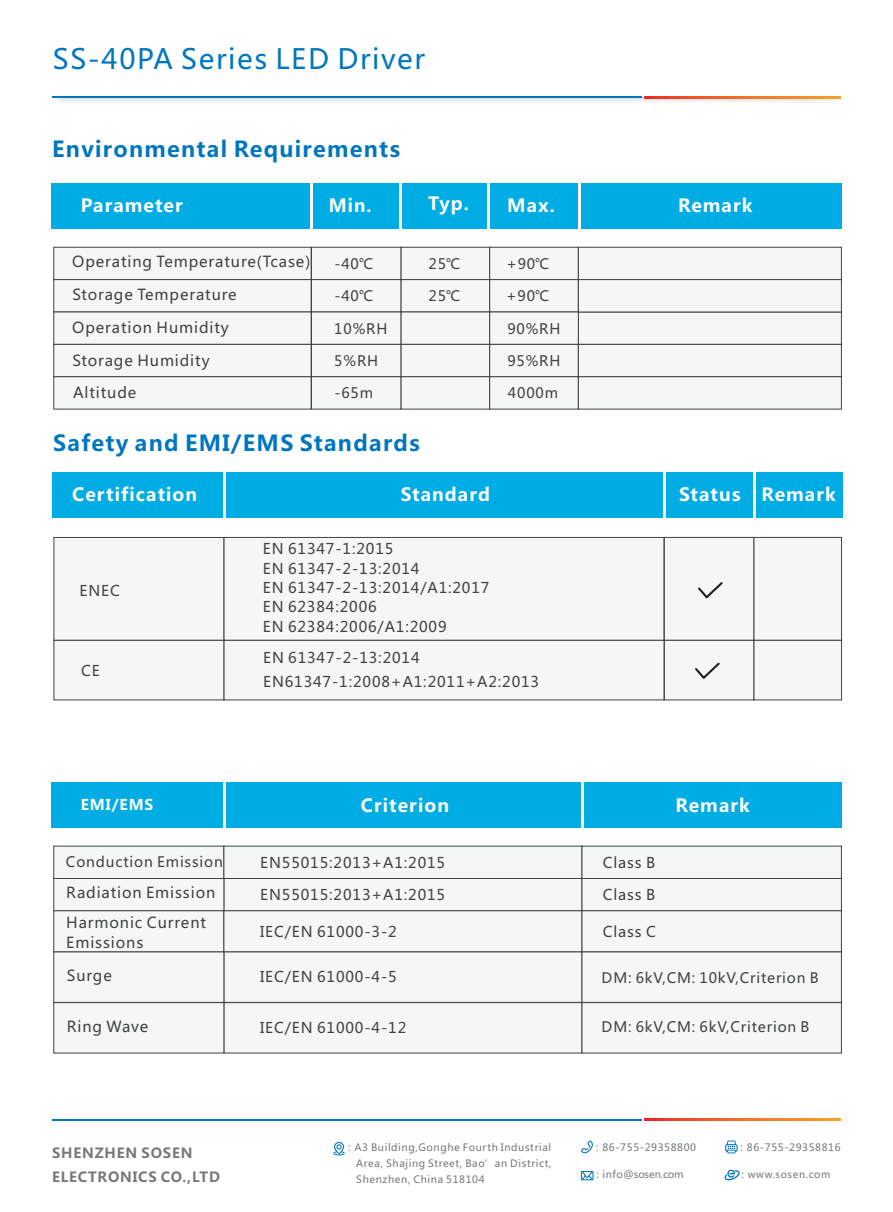
<style>
.page{position:relative;width:893px;height:1212px;background:#fff}
.page>*{position:absolute;margin:0;border:0;box-sizing:border-box;transform-origin:0 0}
.t1{font:27.6px "Microsoft Ya Hei";letter-spacing:.06em;color:#0076bf}
.t2{font:700 21.75px "Microsoft Ya Hei";letter-spacing:.06em;color:#0076bf}
.t3{font:700 18px "Microsoft Ya Hei";letter-spacing:.06em;color:#fff}
.t4{font:15px/32.7px "Microsoft Ya Hei";letter-spacing:.06em;color:#3c4444}
.t5{font:14.7px/19.4px "Microsoft Ya Hei";letter-spacing:.06em;color:#3c4444}
.t6{font:700 14.7px "Microsoft Ya Hei";letter-spacing:.06em;color:#fff}
.t7{font:14.25px "Microsoft Ya Hei";letter-spacing:.06em;color:#3c4444}
.t8{font:700 13.8px/24px "Microsoft Ya Hei";letter-spacing:.06em;color:#747879}
.t9{font:10.05px/15.9px "Microsoft Ya Hei";letter-spacing:.06em;color:#747879;text-align:justify}
.t10{font:10.05px "Microsoft Ya Hei";letter-spacing:-.015em;color:#747879}
.t11{font:9.9px "Microsoft Ya Hei";letter-spacing:.06em;color:#747879}
</style>
<div class="page">
<img style="left:58px;top:98px;width:782px;height:4px">
<hr style="left:53px;top:97px;width:589px;height:1px;background:#0076bf">
<svg style="left:644px;top:97px;width:196px;height:1px"></svg>
<svg style="left:333px;top:1142px;width:12px;height:13px"></svg>
<svg style="left:581px;top:1140px;width:12px;height:13px"></svg>
<svg style="left:725px;top:1140px;width:13px;height:13px"></svg>
<svg style="left:724px;top:1170px;width:16px;height:10px"></svg>
<svg style="left:581px;top:1171px;width:12px;height:9px"></svg>
<hr style="left:53px;top:1119px;width:589px;height:1px;background:#0076bf">
<svg style="left:644px;top:1119px;width:196px;height:1px"></svg>
<svg style="left:53px;top:246px;width:789px;height:164px"></svg>
<div style="left:52px;top:472px;width:791px;height:45px;background:#00ace4"></div>
<div style="left:51px;top:782px;width:791px;height:46px;background:#00ace4"></div>
<div style="left:51px;top:184px;width:791px;height:45px;background:#00ace4"></div>
<hr style="left:310px;top:184px;width:2px;height:45px;background:#fff">
<hr style="left:400px;top:184px;width:2px;height:45px;background:#fff">
<hr style="left:487px;top:184px;width:3px;height:45px;background:#fff">
<hr style="left:578px;top:184px;width:2px;height:45px;background:#fff">
<hr style="left:223px;top:471px;width:2px;height:47px;background:#fff">
<hr style="left:664px;top:471px;width:2px;height:47px;background:#fff">
<hr style="left:753px;top:471px;width:2px;height:47px;background:#fff">
<hr style="left:223px;top:782px;width:2px;height:47px;background:#fff">
<hr style="left:581px;top:782px;width:2px;height:47px;background:#fff">
<div style="left:53px;top:845px;width:789px;height:209px;background:#f5f7f7"></div>
<div style="left:53px;top:536px;width:789px;height:165px;background:#f5f7f7"></div>
<h1 class="t1" style="left:53px;top:47px;width:374px">SS-40PA Series LED Driver</h1>
<h2 class="t2" style="left:52px;top:140px;width:350px">Environmental Requirements</h2>
<p class="t3" style="left:81px;top:197px;width:103px">Parameter</p>
<p class="t3" style="left:329px;top:197px;width:44px">Min.</p>
<p class="t3" style="left:428px;top:195px;width:43px">Typ.</p>
<p class="t3" style="left:507px;top:197px;width:49px">Max.</p>
<p class="t3" style="left:678px;top:197px;width:76px">Remark</p>
<p class="t4" style="left:72px;top:247px;width:240px">Operating Temperature(Tcase)<br>Storage Temperature<br>Operation Humidity<br>Storage Humidity<br>Altitude</p>
<p class="t7" style="left:334px;top:257px;width:40px">-40℃</p>
<p class="t7" style="left:334px;top:290px;width:40px">-40℃</p>
<p class="t7" style="left:334px;top:322px;width:55px">10%RH</p>
<p class="t7" style="left:334px;top:354px;width:45px">5%RH</p>
<p class="t7" style="left:334px;top:387px;width:40px">-65m</p>
<p class="t7" style="left:429px;top:257px;width:33px">25℃</p>
<p class="t7" style="left:429px;top:290px;width:33px">25℃</p>
<p class="t7" style="left:506px;top:257px;width:45px">+90℃</p>
<p class="t7" style="left:506px;top:290px;width:45px">+90℃</p>
<p class="t7" style="left:507px;top:322px;width:55px">90%RH</p>
<p class="t7" style="left:507px;top:354px;width:55px">95%RH</p>
<p class="t7" style="left:508px;top:387px;width:52px">4000m</p>
<h2 class="t2" style="left:53px;top:433px;width:368px">Safety and EMI/EMS Standards</h2>
<p class="t3" style="left:72px;top:486px;width:127px">Certification</p>
<p class="t3" style="left:401px;top:486px;width:91px">Standard</p>
<p class="t3" style="left:679px;top:486px;width:158px">Status Remark</p>
<p class="t5" style="left:80px;top:582px;width:42px">ENEC</p>
<p class="t5" style="left:81px;top:662px;width:20px">CE</p>
<p class="t6" style="left:81px;top:798px;width:74px">EMI/EMS</p>
<p class="t5" style="left:263px;top:540px;width:228px">EN 61347-1:2015<br>EN 61347-2-13:2014<br>EN 61347-2-13:2014/A1:2017<br>EN 62384:2006<br>EN 62384:2006/A1:2009</p>
<p class="t5" style="left:263px;top:647px;width:278px;line-height:23.9px">EN 61347-2-13:2014<br>EN61347-1:2008+A1:2011+A2:2013</p>
<p class="t3" style="left:361px;top:797px;width:90px">Criterion</p>
<p class="t3" style="left:676px;top:797px;width:76px">Remark</p>
<p class="t7" style="left:66px;top:855px;width:158px">Conduction Emission</p>
<p class="t4" style="left:66px;top:879px;width:151px;line-height:30.2px">Radiation Emission<br>Harmonic Current</p>
<p class="t4" style="left:66px;top:927px;width:78px">Emissions<br>Surge</p>
<p class="t5" style="left:260px;top:854px;width:186px">EN55015:2013+A1:2015</p>
<p class="t5" style="left:260px;top:886px;width:186px">EN55015:2013+A1:2015</p>
<p class="t5" style="left:260px;top:923px;width:138px">IEC/EN 61000-3-2</p>
<p class="t5" style="left:260px;top:968px;width:138px">IEC/EN 61000-4-5</p>
<p class="t4" style="left:67px;top:1011px;width:83px">Ring Wave</p>
<p class="t5" style="left:260px;top:1019px;width:148px">IEC/EN 61000-4-12</p>
<p class="t8" style="left:52px;top:1142px;width:169px">SHENZHEN SOSEN<br>ELECTRONICS CO.,LTD</p>
<p class="t9" style="left:356px;top:1140px;width:197px;text-indent:-12px">：A3 Building,Gonghe Fourth Industrial Area, Shajing Street, Bao’an District, Shenzhen, China 518104</p>
<p class="t5" style="left:603px;top:854px;width:54px">Class B</p>
<p class="t5" style="left:603px;top:886px;width:54px">Class B</p>
<p class="t5" style="left:603px;top:923px;width:54px">Class C</p>
<p class="t7" style="left:602px;top:971px;width:219px">DM: 6kV,CM: 10kV,Criterion B</p>
<p class="t7" style="left:602px;top:1020px;width:209px">DM: 6kV,CM: 6kV,Criterion B</p>
<p class="t9" style="left:592px;top:1140px;width:105px">：86-755-29358800</p>
<p class="t9" style="left:737px;top:1140px;width:105px">：86-755-29358816</p>
<p class="t10" style="left:592px;top:1170px;width:93px">：info@sosen.com</p>
<p class="t11" style="left:738px;top:1170px;width:94px">：www.sosen.com</p>
</div>
